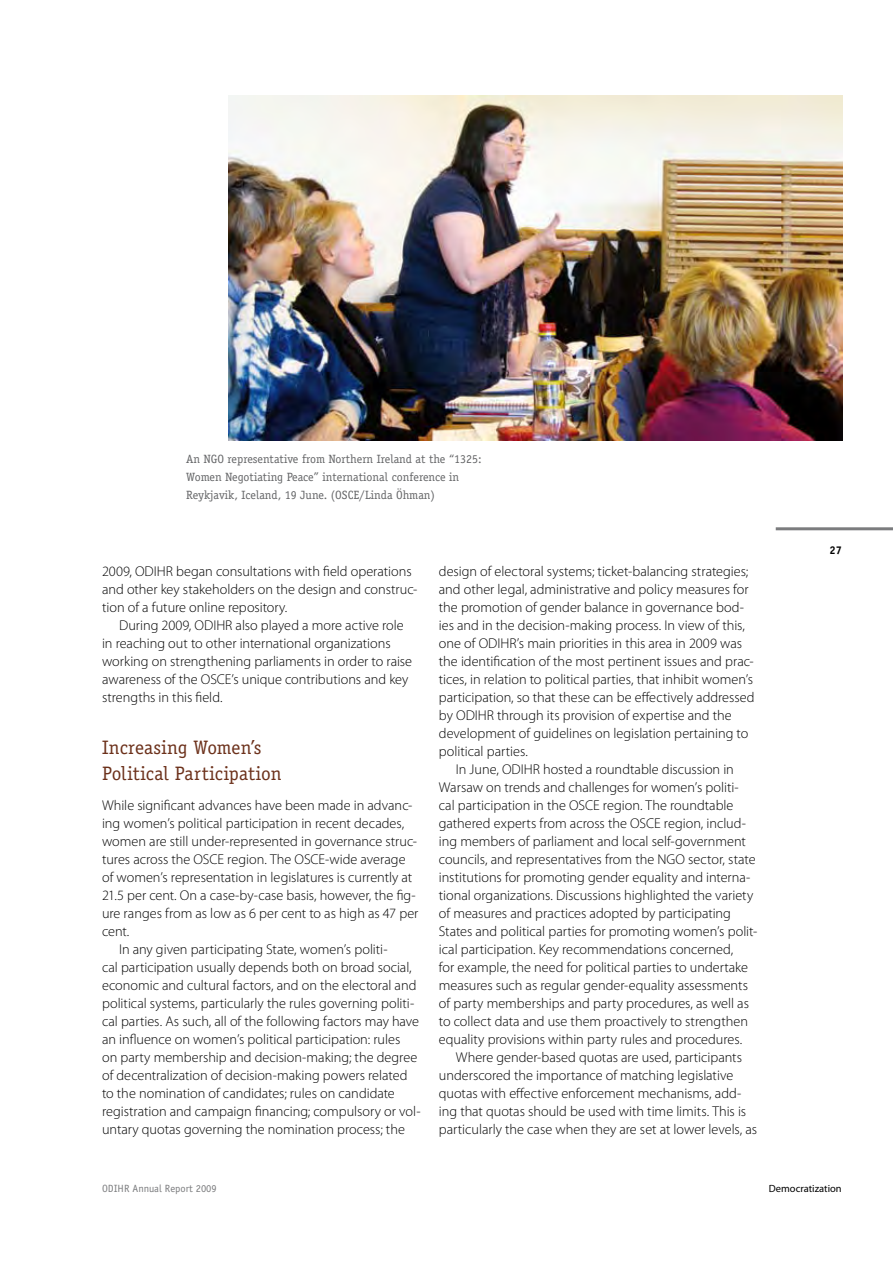
<style>
.page{position:relative;width:893px;height:1263px;background:#fff}
.page>*{position:absolute;margin:0;border:0;box-sizing:border-box;transform-origin:0 0}
.t1{font:19.5px/25.5px "Officina Serif";letter-spacing:.005em;color:#6c311b}
.t2{font:300 14.25px/18px "Myriad Pro";color:#000}
.t3{font:12px/18px "Officina Serif";color:#646567}
.t4{font:700 11.25px "Officina Serif";color:#000}
.t5{font:10.5px "Officina Sans";color:#7b7c7e}
.t6{font:10.5px "Myriad Pro";color:#000}
</style>
<div class="page">
<hr style="left:776px;top:527px;width:117px;height:3px;background:#7b7c7e">
<img style="left:228px;top:96px;width:614px;height:344px">
<p class="t3" style="left:186px;top:450px;width:297px">An NGO representative from Northern Ireland at the “1325:<br>Women Negotiating Peace” international conference in<br>Reykjavik, Iceland, 19 June. (OSCE/Linda Öhman)</p>
<p class="t2" style="left:102px;top:562px;width:317px">2009, ODIHR began consultations with field operations and other key stakeholders on the design and construc&shy;tion of a future online repository.</p>
<p class="t2" style="left:102px;top:616px;width:312px;text-indent:17px">During 2009, ODIHR also played a more active role in reaching out to other international organizations working on strengthening parliaments in order to raise awareness of the OSCE’s unique contributions and key strengths in this field.</p>
<h1 class="t1" style="left:102px;top:735px;width:181px">Increasing Women’s<br>Political Participation</h1>
<p class="t2" style="left:102px;top:796px;width:312px">While significant advances have been made in advanc-</p>
<p class="t2" style="left:102px;top:814px;width:304px">ing women’s political participation in recent decades,</p>
<p class="t2" style="left:102px;top:832px;width:317px">women are still under-represented in governance struc-</p>
<p class="t2" style="left:102px;top:850px;width:305px">tures across the OSCE region. The OSCE-wide average</p>
<p class="t2" style="left:102px;top:868px;width:312px">of women’s representation in legislatures is currently at</p>
<p class="t2" style="left:102px;top:886px;width:315px">21.5 per cent. On a case-by-case basis, however, the fig-</p>
<p class="t2" style="left:102px;top:904px;width:318px">ure ranges from as low as 6 per cent to as high as 47 per</p>
<p class="t2" style="left:102px;top:922px;width:29px">cent.</p>
<p class="t2" style="left:119px;top:940px;width:270px">In any given participating State, women’s politi-</p>
<p class="t2" style="left:102px;top:958px;width:311px">cal participation usually depends both on broad social,</p>
<p class="t2" style="left:102px;top:976px;width:316px">economic and cultural factors, and on the electoral and</p>
<p class="t2" style="left:102px;top:994px;width:314px">political systems, particularly the rules governing politi-</p>
<p class="t2" style="left:102px;top:1012px;width:319px">cal parties. As such, all of the following factors may have</p>
<p class="t2" style="left:102px;top:1030px;width:300px">an influence on women’s political participation: rules</p>
<p class="t2" style="left:102px;top:1048px;width:317px">on party membership and decision-making; the degree</p>
<p class="t2" style="left:102px;top:1066px;width:307px">of decentralization of decision-making powers related</p>
<p class="t2" style="left:102px;top:1084px;width:294px">to the nomination of candidates; rules on candidate</p>
<p class="t2" style="left:102px;top:1102px;width:320px">registration and campaign financing; compulsory or vol-</p>
<p class="t2" style="left:102px;top:1120px;width:304px">untary quotas governing the nomination process; the</p>
<p class="t2" style="left:439px;top:562px;width:317px">design of electoral systems; ticket-balancing strategies; and other legal, administrative and policy measures for the promotion of gender balance in governance bod&shy;ies and in the decision-making process. In view of this, one of ODIHR’s main priorities in this area in 2009 was the identification of the most pertinent issues and prac&shy;tices, in relation to political parties, that inhibit women’s participation, so that these can be effectively addressed by ODIHR through its provision of expertise and the development of guidelines on legislation pertaining to political parties.</p>
<p class="t2" style="left:439px;top:760px;width:320px;text-indent:17px">In June, ODIHR hosted a roundtable discussion in Warsaw on trends and challenges for women’s politi&shy;cal participation in the OSCE region. The roundtable gathered experts from across the OSCE region, includ&shy;ing members of parliament and local self-government councils, and representatives from the NGO sector, state institutions for promoting gender equality and interna&shy;tional organizations. Discussions highlighted the variety of measures and practices adopted by participating States and political parties for promoting women’s polit&shy;ical participation. Key recommendations concerned,<br>for example, the need for political parties to undertake measures such as regular gender-equality assessments of party memberships and party procedures, as well as to collect data and use them proactively to strengthen equality provisions within party rules and procedures.</p>
<p class="t2" style="left:439px;top:1048px;width:320px;text-indent:17px">Where gender-based quotas are used, participants underscored the importance of matching legislative quotas with effective enforcement mechanisms, add&shy;ing that quotas should be used with time limits. This is particularly the case when they are set at lower levels, as</p>
<p class="t4" style="left:829px;top:544px;width:14px">27</p>
<p class="t5" style="left:102px;top:1182px;width:116px">ODIHR Annual Report 2009</p>
<p class="t6" style="left:769px;top:1182px;width:74px">Democratization</p>
</div>
